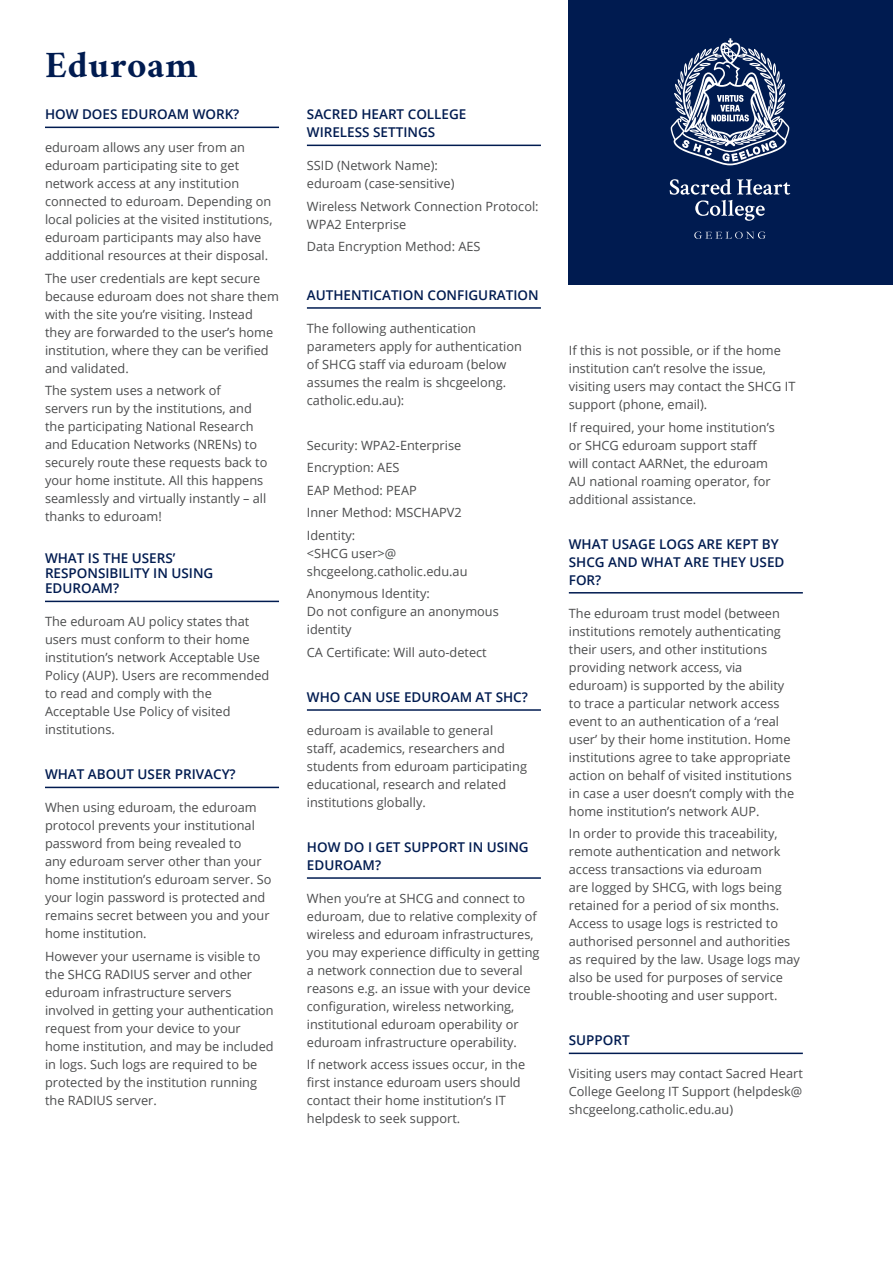
<style>
.page{position:relative;width:893px;height:1263px;background:#fff}
.page>*{position:absolute;margin:0;border:0;box-sizing:border-box;transform-origin:0 0}
.t1{font:700 37.5px "Crimson";letter-spacing:.02em;color:#001b50}
.Week_Heading{font:600 13.5px/18px "Open Sans";color:#001b50}
.t2{font:12.75px/18px "Open Sans";color:#4b4c4d}
</style>
<div class="page">
<div style="left:569px;top:0;width:324px;height:284px;background:#001b50"></div>
<hr style="left:45px;top:127px;width:234px;height:1px;background:#001b50">
<hr style="left:45px;top:601px;width:234px;height:1px;background:#001b50">
<hr style="left:45px;top:787px;width:234px;height:1px;background:#001b50">
<svg style="left:694px;top:232px;width:72px;height:7px"></svg>
<svg style="left:670px;top:179px;width:120px;height:42px"></svg>
<svg style="left:671px;top:38px;width:118px;height:127px"></svg>
<hr style="left:307px;top:145px;width:234px;height:1px;background:#001b50">
<hr style="left:307px;top:307px;width:234px;height:2px;background:#001b50">
<hr style="left:307px;top:709px;width:234px;height:2px;background:#001b50">
<hr style="left:307px;top:877px;width:234px;height:2px;background:#001b50">
<hr style="left:569px;top:592px;width:234px;height:1px;background:#001b50">
<hr style="left:569px;top:1052px;width:234px;height:2px;background:#001b50">
<p class="t1" style="left:45px;top:36px;width:154px">Eduroam</p>
<p class="Week_Heading" style="left:45px;top:105px;width:196px">HOW DOES EDUROAM WORK?</p>
<p class="t2" style="left:45px;top:138px;width:229px">eduroam allows any user from an eduroam participating site to get network access at any institution connected to eduroam. Depending on local policies at the visited institutions, eduroam participants may also have additional resources at their disposal.</p>
<p class="t2" style="left:45px;top:269px;width:235px">The user credentials are kept secure because eduroam does not share them with the site you’re visiting. Instead they are forwarded to the user’s home institution, where they can be verified and validated.</p>
<p class="t2" style="left:45px;top:381px;width:224px">The system uses a network of<br>servers run by the institutions, and the participating National Research and Education Networks (NRENs) to securely route these requests back to your home institute. All this happens seamlessly and virtually instantly – all thanks to eduroam!</p>
<p class="Week_Heading" style="left:45px;top:550px;width:170px;line-height:15px">WHAT IS THE USERS’<br>RESPONSIBILITY IN USING<br>EDUROAM?</p>
<p class="t2" style="left:45px;top:612px;width:226px">The eduroam AU policy states that users must conform to their home institution’s network Acceptable Use<br>Policy (AUP). Users are recommended to read and comply with the<br>Acceptable Use Policy of visited institutions.</p>
<p class="Week_Heading" style="left:45px;top:765px;width:192px">WHAT ABOUT USER PRIVACY?</p>
<p class="t2" style="left:45px;top:798px;width:228px">When using eduroam, the eduroam protocol prevents your institutional password from being revealed to<br>any eduroam server other than your home institution’s eduroam server. So your login password is protected and remains secret between you and your home institution.</p>
<p class="t2" style="left:45px;top:947px;width:230px">However your username is visible to the SHCG RADIUS server and other eduroam infrastructure servers involved in getting your authentication request from your device to your home institution, and may be included in logs. Such logs are required to be protected by the institution running the RADIUS server.</p>
<p class="Week_Heading" style="left:307px;top:105px;width:161px">SACRED HEART COLLEGE<br>WIRELESS SETTINGS</p>
<p class="t2" style="left:307px;top:156px;width:149px">SSID (Network Name): eduroam (case-sensitive)</p>
<p class="t2" style="left:307px;top:197px;width:233px">Wireless Network Connection Protocol:<br>WPA2 Enterprise</p>
<p class="t2" style="left:307px;top:237px;width:175px">Data Encryption Method: AES</p>
<p class="Week_Heading" style="left:307px;top:285px;width:233px">AUTHENTICATION CONFIGURATION</p>
<p class="t2" style="left:307px;top:319px;width:217px">The following authentication parameters apply for authentication of SHCG staff via eduroam (below assumes the realm is shcgeelong. catholic.edu.au):</p>
<p class="t2" style="left:307px;top:436px;width:156px">Security: WPA2-Enterprise</p>
<p class="t2" style="left:307px;top:458px;width:94px">Encryption: AES</p>
<p class="t2" style="left:307px;top:481px;width:111px">EAP Method: PEAP</p>
<p class="t2" style="left:307px;top:503px;width:156px">Inner Method: MSCHAPV2</p>
<p class="t2" style="left:307px;top:526px;width:162px">Identity:<br>&lt;SHCG user&gt;@ shcgeelong.catholic.edu.au</p>
<p class="t2" style="left:307px;top:584px;width:193px">Anonymous Identity:<br>Do not configure an anonymous identity</p>
<p class="t2" style="left:307px;top:643px;width:181px">CA Certificate: Will auto-detect</p>
<p class="Week_Heading" style="left:307px;top:687px;width:223px">WHO CAN USE EDUROAM AT SHC?</p>
<p class="t2" style="left:307px;top:721px;width:222px">eduroam is available to general<br>staff, academics, researchers and students from eduroam participating educational, research and related institutions globally.</p>
<p class="Week_Heading" style="left:307px;top:837px;width:223px">HOW DO I GET SUPPORT IN USING<br>EDUROAM?</p>
<p class="t2" style="left:307px;top:889px;width:234px">When you’re at SHCG and connect to eduroam, due to relative complexity of wireless and eduroam infrastructures, you may experience difficulty in getting a network connection due to several reasons e.g. an issue with your device configuration, wireless networking, institutional eduroam operability or eduroam infrastructure operability.</p>
<p class="t2" style="left:307px;top:1055px;width:220px">If network access issues occur, in the first instance eduroam users should contact their home institution’s IT helpdesk to seek support.</p>
<p class="t2" style="left:569px;top:341px;width:228px">If this is not possible, or if the home institution can’t resolve the issue, visiting users may contact the SHCG IT support (phone, email).</p>
<p class="t2" style="left:569px;top:418px;width:208px">If required, your home institution’s or SHCG eduroam support staff will contact AARNet, the eduroam<br>AU national roaming operator, for additional assistance.</p>
<p class="Week_Heading" style="left:569px;top:534px;width:217px">WHAT USAGE LOGS ARE KEPT BY<br>SHCG AND WHAT ARE THEY USED<br>FOR?</p>
<p class="t2" style="left:569px;top:604px;width:227px">The eduroam trust model (between institutions remotely authenticating their users, and other institutions providing network access, via eduroam) is supported by the ability to trace a particular network access event to an authentication of a ‘real user’ by their home institution. Home institutions agree to take appropriate action on behalf of visited institutions in case a user doesn’t comply with the home institution’s network AUP.</p>
<p class="t2" style="left:569px;top:824px;width:233px">In order to provide this traceability, remote authentication and network access transactions via eduroam<br>are logged by SHCG, with logs being retained for a period of six months.<br>Access to usage logs is restricted to authorised personnel and authorities as required by the law. Usage logs may also be used for purposes of service trouble-shooting and user support.</p>
<p class="Week_Heading" style="left:569px;top:1031px;width:62px">SUPPORT</p>
<p class="t2" style="left:569px;top:1064px;width:236px;text-align:justify">Visiting users may contact Sacred Heart College Geelong IT Support (helpdesk@ shcgeelong.catholic.edu.au)</p>
</div>
